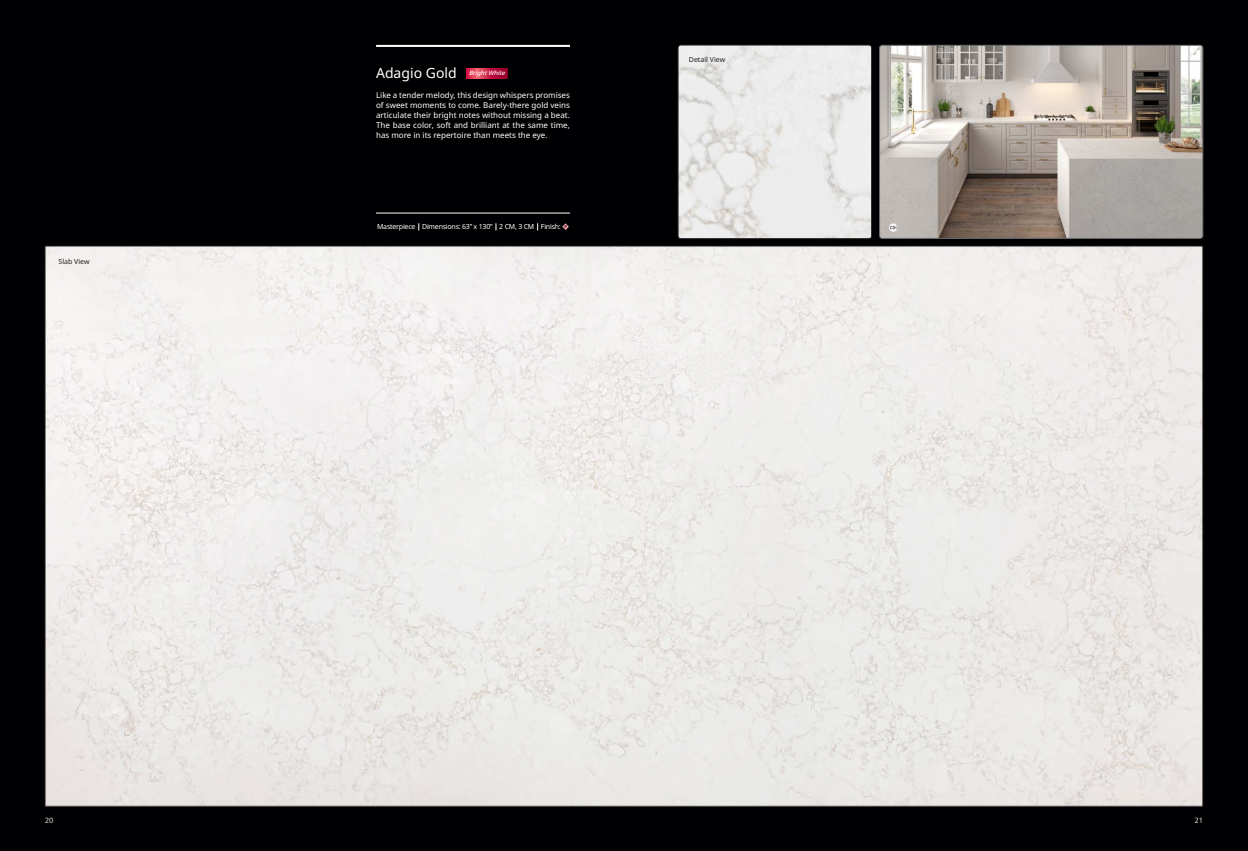
<style>
.page{position:relative;width:1248px;height:851px;background:#fff}
.page>*{position:absolute;margin:0;border:0;box-sizing:border-box;transform-origin:0 0}
.t1{font:14px "Noto Sans";color:#fff}
.t2{font:8px/10px "Noto Sans";color:#fff;text-align:justify}
.t3{font:7px "Noto Sans";letter-spacing:-.03em;color:#fff}
.t4{font:7px "Noto Sans";color:#231f20}
.t5{font:7px "LG Sm Haotf R";color:#fff}
.t6{font:italic 500 6px "Noto Sans";color:#fff}
</style>
<div class="page">
<div style="left:0;top:0;width:1247px;height:850px;background:#000002"></div>
<img style="left:47px;top:248px;width:1153px;height:556px">
<hr style="left:376px;top:45px;width:194px;height:2px;background:#fff">
<svg style="left:562px;top:223px;width:7px;height:7px"></svg>
<hr style="left:376px;top:213px;width:194px;height:1px;background:#fff">
<img style="left:679px;top:45px;width:192px;height:192px">
<div style="left:677px;top:45px;width:194px;height:194px;border:1px solid #231f20;border-radius:3px"></div>
<img style="left:879px;top:45px;width:323px;height:193px">
<div style="left:879px;top:45px;width:323px;height:193px;border:1px solid #6c6d70;border-radius:3px"></div>
<svg style="left:889px;top:223px;width:8px;height:9px"></svg>
<svg style="left:890px;top:226px;width:6px;height:3px"></svg>
<svg style="left:467px;top:68px;width:40px;height:10px"></svg>
<p class="t4" style="left:58px;top:257px;width:33px">Slab View</p>
<p class="t1" style="left:376px;top:63px;width:82px">Adagio Gold</p>
<p class="t2" style="left:376px;top:90px;width:195px">Like a tender melody, this design whispers promises of sweet moments to come. Barely-there gold veins articulate their bright notes without missing a beat.<br>The base color, soft and brilliant at the same time, has more in its repertoire than meets the eye.</p>
<p class="t6" style="left:468px;top:69px;width:40px">BrightWhite</p>
<p class="t3" style="left:377px;top:222px;width:185px">Masterpiece Dimensions: 63” x 130” 2 CM, 3 CM Finish:</p>
<p class="t4" style="left:688px;top:54px;width:38px">Detail View</p>
<p class="t5" style="left:45px;top:817px;width:10px">20</p>
<p class="t5" style="left:1194px;top:817px;width:10px">21</p>
</div>
